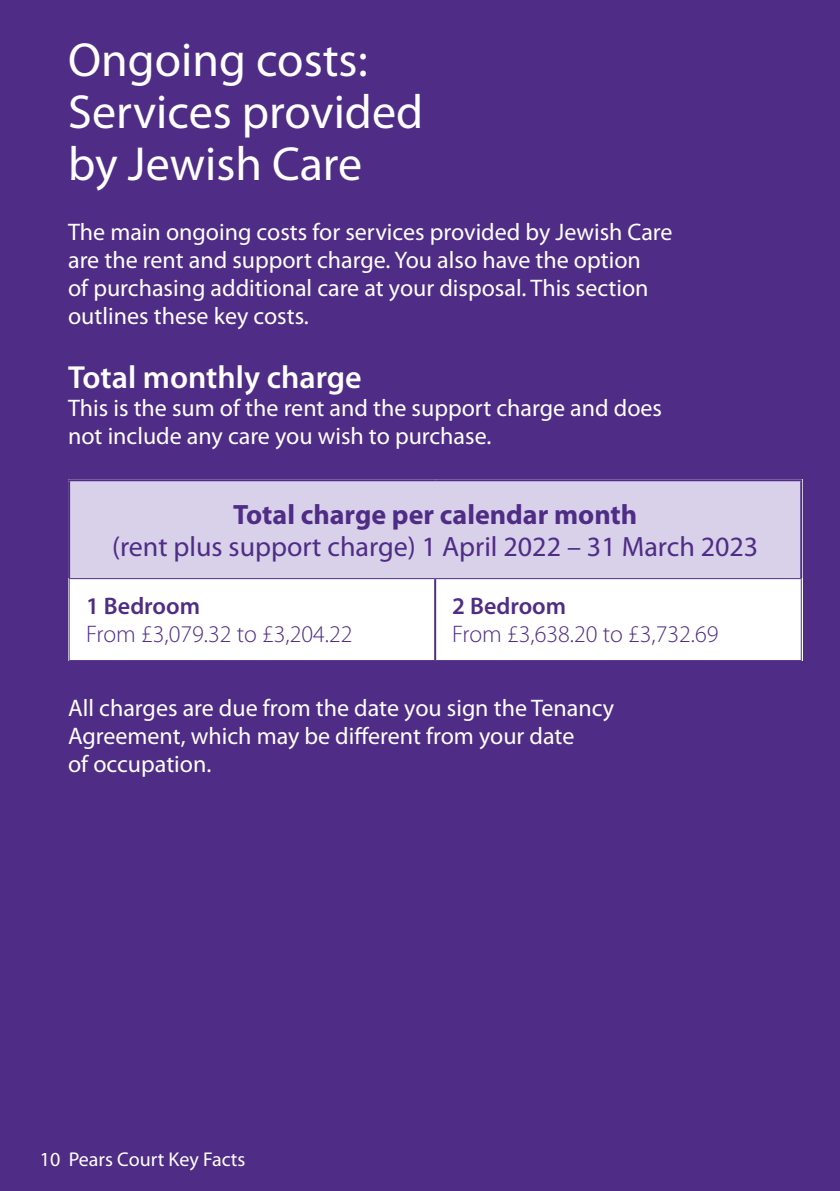
<style>
.page{position:relative;width:840px;height:1191px;background:#fff}
.page>*{position:absolute;margin:0;border:0;box-sizing:border-box;transform-origin:0 0}
.t1{font:48px/52px "Myriad Pro";color:#fff}
.t2{font:600 32px "Myriad Pro";color:#fff}
.t3{font:28px "Myriad Pro";color:#4f2c86}
.t4{font:700 28px "Myriad Pro";color:#4f2c86}
.t5{font:24px/28px "Myriad Pro";color:#fff}
.t6{font:300 24px "Myriad Pro";color:#4f2c86}
.t7{font:600 24px "Myriad Pro";color:#4f2c86}
.t8{font:20px "Myriad Pro";color:#fff}
</style>
<div class="page">
<div style="left:0;top:0;width:839px;height:1191px;background:#4f2c86"></div>
<div style="left:69px;top:480px;width:731px;height:98px;background:#d8d1e9"></div>
<div style="left:70px;top:579px;width:730px;height:81px;background:#fff"></div>
<hr style="left:68px;top:479px;width:367px;height:2px;background:#4f2c86">
<hr style="left:68px;top:481px;width:2px;height:97px;background:#4f2c86">
<hr style="left:435px;top:479px;width:366px;height:2px;background:#4f2c86">
<hr style="left:799px;top:481px;width:2px;height:97px;background:#4f2c86">
<hr style="left:434px;top:579px;width:2px;height:81px;background:#4f2c86">
<h1 class="t1" style="left:68px;top:35px;width:356px">Ongoing costs:<br>Services provided by Jewish Care</h1>
<p class="t5" style="left:68px;top:218px;width:605px">The main ongoing costs for services provided by Jewish Care are the rent and support charge. You also have the option<br>of purchasing additional care at your disposal. This section outlines these key costs.</p>
<h2 class="t2" style="left:68px;top:360px;width:295px">Total monthly charge</h2>
<p class="t5" style="left:68px;top:394px;width:595px">This is the sum of the rent and the support charge and does not include any care you wish to purchase.</p>
<p class="t4" style="left:233px;top:499px;width:405px">Total charge per calendar month</p>
<p class="t3" style="left:112px;top:531px;width:647px">(rent plus support charge) 1 April 2022 – 31 March 2023</p>
<p class="t7" style="left:86px;top:592px;width:115px">1 Bedroom</p>
<p class="t6" style="left:86px;top:620px;width:268px">From £3,079.32 to £3,204.22</p>
<p class="t7" style="left:452px;top:592px;width:115px">2 Bedroom</p>
<p class="t6" style="left:452px;top:620px;width:268px">From £3,638.20 to £3,732.69</p>
<p class="t5" style="left:68px;top:694px;width:547px">All charges are due from the date you sign the Tenancy<br>Agreement, which may be different from your date<br>of occupation.</p>
<p class="t8" style="left:40px;top:1148px;width:207px">10 Pears Court Key Facts</p>
</div>
